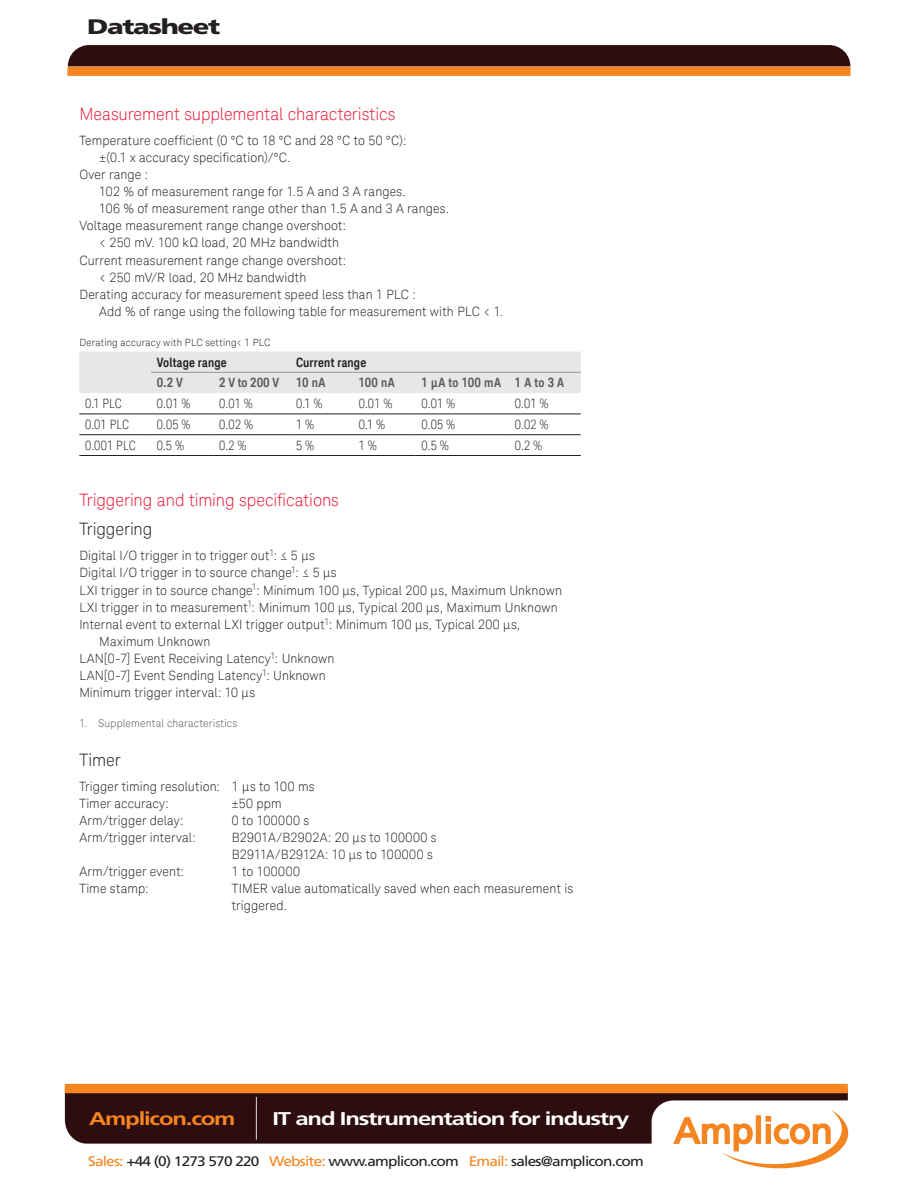
<style>
.page{position:relative;width:918px;height:1188px;background:#fff}
.page>*{position:absolute;margin:0;border:0;box-sizing:border-box;transform-origin:0 0}
.t1{font:900 21px "Frutiger";letter-spacing:-.05em;color:#231f20;scale:1.3 1}
.t2{font:700 18.45px "Frutiger";letter-spacing:-.05em;color:#fff;scale:1.3 1}
.t3{font:700 18.45px "Frutiger";letter-spacing:-.05em;color:#f58520;scale:1.3 1}
.t4{font:300 17.1px "Keysight Sans";letter-spacing:-.005em;color:#ed1a37}
.t5{font:300 17.1px "Keysight Sans";letter-spacing:-.01em;color:#231f20}
.t6{font:13.8px "Frutiger";letter-spacing:-.05em;color:#231f20;scale:1.11 1}
.t7{font:300 12.75px/17.1px "Keysight Sans";letter-spacing:.01em;color:#231f20}
.t8{font:300 condensed 12.75px "Keysight Sans";letter-spacing:.01em;color:#231f20}
.t9{font:700 12.75px "Keysight Sans Condensed";letter-spacing:.025em;color:#58595b}
.t10{font:700 12.75px "Keysight Sans Condensed";letter-spacing:.01em;color:#231f20}
.t11{font:300 12.75px "Keysight Sans";letter-spacing:.04em;color:#231f20}
.t12{font:300 10.65px "Keysight Sans";letter-spacing:.015em;color:#58595b}
.t13{font:300 9.9px "Keysight Sans";letter-spacing:.02em;color:#231f20}
.s1{color:#f58520}
</style>
<div class="page">
<div style="left:79px;top:352px;width:502px;height:41px;background:#e6e7e8"></div>
<hr style="left:79px;top:414px;width:72px;height:1px;background:#231f20">
<hr style="left:151px;top:414px;width:63px;height:1px;background:#231f20">
<hr style="left:214px;top:414px;width:76px;height:1px;background:#231f20">
<hr style="left:290px;top:414px;width:63px;height:1px;background:#231f20">
<hr style="left:353px;top:414px;width:63px;height:1px;background:#231f20">
<hr style="left:416px;top:414px;width:93px;height:1px;background:#231f20">
<hr style="left:509px;top:414px;width:72px;height:1px;background:#231f20">
<hr style="left:79px;top:434px;width:72px;height:1px;background:#231f20">
<hr style="left:151px;top:434px;width:63px;height:1px;background:#231f20">
<hr style="left:214px;top:434px;width:76px;height:1px;background:#231f20">
<hr style="left:290px;top:434px;width:63px;height:1px;background:#231f20">
<hr style="left:353px;top:434px;width:63px;height:1px;background:#231f20">
<hr style="left:416px;top:434px;width:93px;height:1px;background:#231f20">
<hr style="left:509px;top:434px;width:72px;height:1px;background:#231f20">
<hr style="left:79px;top:455px;width:72px;height:1px;background:#231f20">
<hr style="left:151px;top:455px;width:63px;height:1px;background:#231f20">
<hr style="left:214px;top:455px;width:76px;height:1px;background:#231f20">
<hr style="left:290px;top:455px;width:63px;height:1px;background:#231f20">
<hr style="left:353px;top:455px;width:63px;height:1px;background:#231f20">
<hr style="left:416px;top:455px;width:93px;height:1px;background:#231f20">
<hr style="left:509px;top:455px;width:72px;height:1px;background:#231f20">
<hr style="left:151px;top:372px;width:63px;height:1px;background:#939598">
<hr style="left:214px;top:372px;width:76px;height:1px;background:#939598">
<hr style="left:290px;top:372px;width:63px;height:1px;background:#939598">
<hr style="left:353px;top:372px;width:63px;height:1px;background:#939598">
<hr style="left:416px;top:372px;width:93px;height:1px;background:#939598">
<hr style="left:509px;top:372px;width:72px;height:1px;background:#939598">
<div style="left:67px;top:67px;width:784px;height:9px;background:#f58520"></div>
<div style="left:68px;top:45px;width:782px;height:21px;background:#2d0d0f"></div>
<div style="left:65px;top:1093px;width:783px;height:51px;background:#2d0d0f"></div>
<div style="left:65px;top:1084px;width:783px;height:9px;background:#f58520"></div>
<svg style="left:652px;top:1100px;width:197px;height:69px"></svg>
<hr style="left:256px;top:1097px;width:1px;height:43px;background:#fff;border-radius:50%">
<h1 class="t1" style="left:87px;top:14px;width:104px">Datasheet</h1>
<h3 class="t4" style="left:79px;top:106px;width:318px">Measurement supplemental characteristics</h3>
<p class="t7" style="left:79px;top:132px;width:329px">Temperature coeficient (0 °C to 18 °C and 28 °C to 50 °C):</p>
<p class="t7" style="left:99px;top:149px;width:193px">±(0.1 x accuracy speciication)/°C.</p>
<p class="t7" style="left:79px;top:167px;width:70px">Over range :</p>
<p class="t7" style="left:99px;top:184px;width:308px">102 % of measurement range for 1.5 A and 3 A ranges.</p>
<p class="t7" style="left:99px;top:201px;width:351px">106 % of measurement range other than 1.5 A and 3 A ranges.</p>
<p class="t7" style="left:79px;top:218px;width:268px">Voltage measurement range change overshoot:</p>
<p class="t7" style="left:99px;top:234px;width:241px">&lt; 250 mV. 100 kΩ load, 20 MHz bandwidth</p>
<p class="t7" style="left:79px;top:252px;width:268px">Current measurement range change overshoot:</p>
<p class="t7" style="left:99px;top:270px;width:209px">&lt; 250 mV/R load, 20 MHz bandwidth</p>
<p class="t7" style="left:79px;top:287px;width:338px">Derating accuracy for measurement speed less than 1 PLC :</p>
<p class="t7" style="left:99px;top:304px;width:406px">Add % of range using the following table for measurement with PLC &lt; 1.</p>
<p class="t13" style="left:79px;top:338px;width:193px">Derating accuracy with PLC setting&lt; 1 PLC</p>
<p class="t10" style="left:157px;top:357px;width:72px">Voltage range</p>
<p class="t10" style="left:296px;top:357px;width:72px">Current range</p>
<p class="t9" style="left:157px;top:377px;width:28px">0.2 V</p>
<p class="t9" style="left:219px;top:377px;width:61px">2 V to 200 V</p>
<p class="t9" style="left:296px;top:377px;width:31px">10 nA</p>
<p class="t9" style="left:359px;top:377px;width:38px">100 nA</p>
<p class="t9" style="left:421px;top:375px;width:144px">1 μA to 100 mA 1 A to 3 A</p>
<p class="t8" style="left:85px;top:398px;width:38px">0.1 PLC</p>
<p class="t8" style="left:157px;top:398px;width:35px">0.01 %</p>
<p class="t8" style="left:219px;top:398px;width:35px">0.01 %</p>
<p class="t8" style="left:296px;top:398px;width:28px">0.1 %</p>
<p class="t8" style="left:359px;top:398px;width:35px">0.01 %</p>
<p class="t8" style="left:421px;top:398px;width:35px">0.01 %</p>
<p class="t8" style="left:515px;top:398px;width:35px">0.01 %</p>
<p class="t8" style="left:85px;top:419px;width:46px">0.01 PLC</p>
<p class="t8" style="left:157px;top:419px;width:35px">0.05 %</p>
<p class="t8" style="left:219px;top:419px;width:35px">0.02 %</p>
<p class="t8" style="left:296px;top:419px;width:20px">1 %</p>
<p class="t8" style="left:359px;top:419px;width:28px">0.1 %</p>
<p class="t8" style="left:421px;top:419px;width:35px">0.05 %</p>
<p class="t8" style="left:515px;top:419px;width:35px">0.02 %</p>
<p class="t8" style="left:85px;top:440px;width:52px">0.001 PLC</p>
<p class="t8" style="left:157px;top:440px;width:29px">0.5 %</p>
<p class="t8" style="left:219px;top:440px;width:29px">0.2 %</p>
<p class="t8" style="left:296px;top:440px;width:20px">5 %</p>
<p class="t8" style="left:359px;top:440px;width:20px">1 %</p>
<p class="t8" style="left:421px;top:440px;width:29px">0.5 %</p>
<p class="t8" style="left:515px;top:440px;width:29px">0.2 %</p>
<h3 class="t4" style="left:79px;top:490px;width:261px">Triggering and timing speciications</h3>
<h3 class="t5" style="left:79px;top:522px;width:75px">Triggering</h3>
<p class="t7" style="left:79px;top:548px;width:237px">Digital I/O trigger in to trigger out<sup>1</sup>: ≤ 5 μs</p>
<p class="t7" style="left:79px;top:565px;width:259px">Digital I/O trigger in to source change<sup>1</sup>: ≤ 5 μs</p>
<p class="t7" style="left:79px;top:582px;width:484px">LXI trigger in to source change<sup>1</sup>: Minimum 100 μs, Typical 200 μs, Maximum Unknown</p>
<p class="t7" style="left:79px;top:600px;width:480px">LXI trigger in to measurement<sup>1</sup>: Minimum 100 μs, Typical 200 μs, Maximum Unknown</p>
<p class="t7" style="left:79px;top:617px;width:442px">Internal event to external LXI trigger output<sup>1</sup>: Minimum 100 μs, Typical 200 μs,</p>
<p class="t7" style="left:99px;top:634px;width:113px">Maximum Unknown</p>
<p class="t7" style="left:79px;top:651px;width:257px">LAN[0-7] Event Receiving Latency<sup>1</sup>: Unknown</p>
<p class="t7" style="left:79px;top:668px;width:248px">LAN[0-7] Event Sending Latency<sup>1</sup>: Unknown</p>
<p class="t7" style="left:79px;top:684px;width:177px">Minimum trigger interval: 10 μs</p>
<p class="t12" style="left:79px;top:719px;width:160px">1. Supplemental characteristics</p>
<h3 class="t5" style="left:79px;top:752px;width:43px">Timer</h3>
<p class="t7" style="left:79px;top:778px;width:237px">Trigger timing resolution: 1 μs to 100 ms<br>Timer accuracy:</p>
<p class="t7" style="left:232px;top:796px;width:51px">±50 ppm</p>
<p class="t7" style="left:79px;top:813px;width:106px">Arm/trigger delay:</p>
<p class="t11" style="left:232px;top:815px;width:79px">0 to 100000 s</p>
<p class="t7" style="left:79px;top:829px;width:118px">Arm/trigger interval:</p>
<p class="t7" style="left:232px;top:829px;width:206px">B2901A/B2902A: 20 μs to 100000 s<br>B2911A/B2912A: 10 μs to 100000 s</p>
<p class="t7" style="left:79px;top:864px;width:106px">Arm/trigger event:</p>
<p class="t11" style="left:232px;top:866px;width:70px">1 to 100000</p>
<p class="t7" style="left:79px;top:881px;width:71px">Time stamp:</p>
<p class="t7" style="left:232px;top:881px;width:343px">TIMER value automatically saved when each measurement is triggered.</p>
<h2 class="t3" style="left:89px;top:1108px;width:114px">Amplicon.com</h2>
<h2 class="t2" style="left:273px;top:1108px;width:276px">IT and Instrumentation for industry</h2>
<p class="t6" style="left:88px;top:1153px;width:502px"><span class="s1">Sales:</span> +44 (0) 1273 570 220 <span class="s1">Website:</span> www.amplicon.com <span class="s1">Email:</span> sales@amplicon.com</p>
</div>
